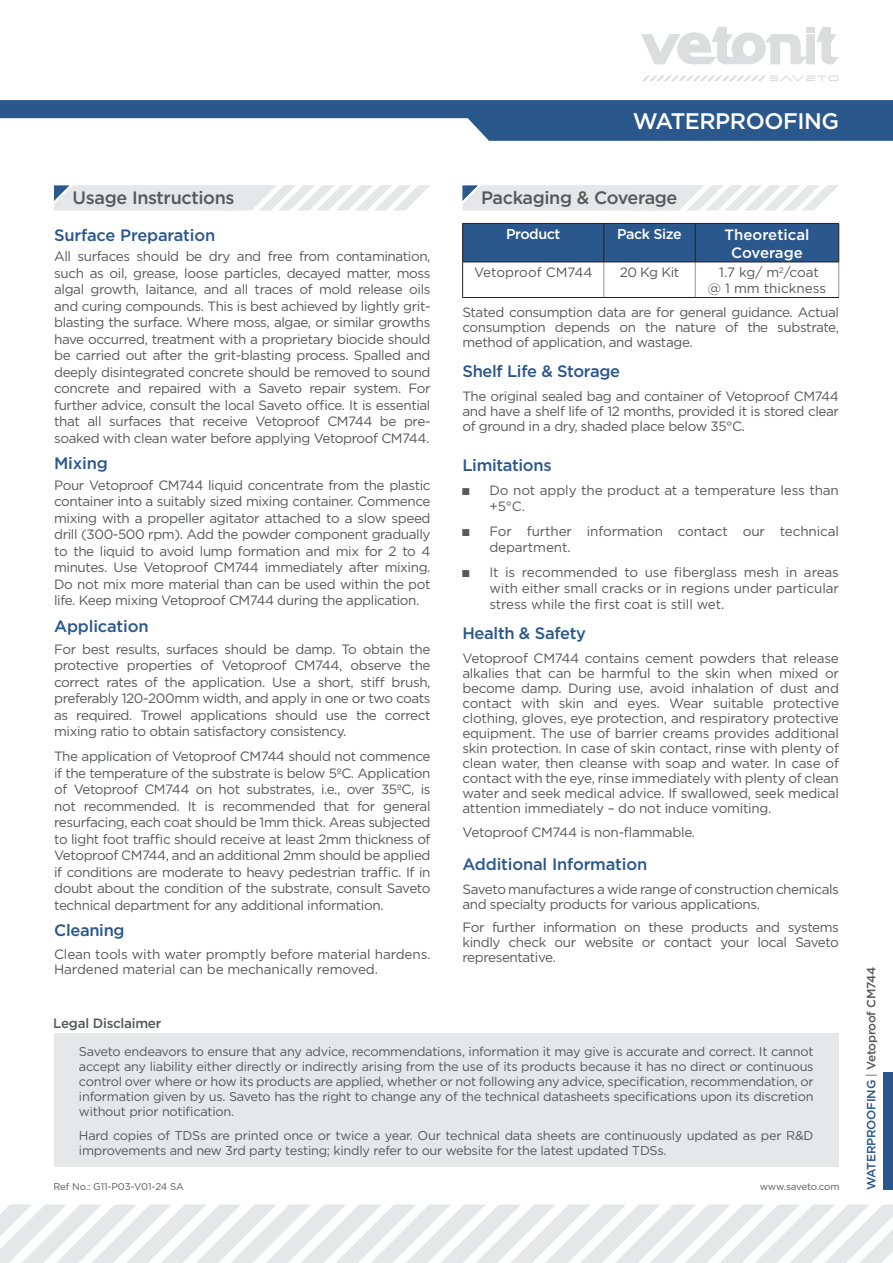
<style>
.page{position:relative;width:893px;height:1263px;background:#fff}
.page>*{position:absolute;margin:0;border:0;box-sizing:border-box;transform-origin:0 0}
.t1{font:500 22.5px "Gotham";letter-spacing:-.02em;color:#fff}
.t2{font:500 18px "Gotham";letter-spacing:-.02em;color:#57585a}
.t3{font:500 16.5px "Gotham";letter-spacing:-.02em;color:#2a578c}
.t4{font:500 15px/18px "Gotham";color:#fff;text-align:center}
.t5{font:500 14.25px "Gotham";letter-spacing:-.03em;color:#fff}
.t6{font:13.5px/16.5px "Gotham";letter-spacing:-.03em;color:#57585a;text-align:justify}
.t7{font:13.5px/16.2px "Gotham";letter-spacing:-.01em;color:#57585a}
.t8{font:13.5px/16.2px "Gotham";color:#57585a;text-align:center}
.t9{font:500 13.5px "Gotham";letter-spacing:-.02em;color:#57585a}
.t10{font:600 13.5px "Metronic Pro";color:#57585a}
.t11{font:12.75px/15px "Gotham";letter-spacing:-.02em;color:#57585a;text-align:justify}
.t12{font:500 12px "Gotham";letter-spacing:-.02em;color:#57585a}
.t13{font:9.75px "Gotham";letter-spacing:-.015em;color:#57585a}
.s1{color:#2a578c}
.s2{font-weight:400}
</style>
<div class="page">
<svg style="left:0;top:1204px;width:893px;height:59px"></svg>
<svg style="left:0;top:100px;width:893px;height:41px"></svg>
<svg style="left:54px;top:185px;width:376px;height:26px"></svg>
<div style="left:463px;top:224px;width:375px;height:38px;background:#2a578c"></div>
<hr style="left:462px;top:223px;width:142px;height:1px;background:#231f20">
<hr style="left:462px;top:224px;width:1px;height:38px;background:#231f20">
<hr style="left:604px;top:223px;width:91px;height:1px;background:#231f20">
<hr style="left:604px;top:224px;width:1px;height:38px;background:#231f20">
<hr style="left:695px;top:223px;width:144px;height:1px;background:#231f20">
<hr style="left:604px;top:262px;width:1px;height:35px;background:#939598">
<hr style="left:695px;top:224px;width:1px;height:38px;background:#231f20">
<hr style="left:838px;top:224px;width:1px;height:38px;background:#231f20">
<hr style="left:695px;top:262px;width:1px;height:35px;background:#939598">
<hr style="left:838px;top:262px;width:1px;height:35px;background:#939598">
<hr style="left:462px;top:262px;width:142px;height:1px;background:#231f20">
<hr style="left:462px;top:262px;width:1px;height:35px;background:#231f20">
<hr style="left:604px;top:262px;width:91px;height:1px;background:#231f20">
<hr style="left:695px;top:262px;width:144px;height:1px;background:#231f20">
<hr style="left:462px;top:297px;width:142px;height:1px;background:#231f20">
<hr style="left:604px;top:297px;width:91px;height:1px;background:#231f20">
<hr style="left:695px;top:297px;width:144px;height:1px;background:#231f20">
<svg style="left:641px;top:27px;width:198px;height:38px"></svg>
<svg style="left:642px;top:75px;width:196px;height:6px"></svg>
<div style="left:883px;top:1072px;width:10px;height:117px;background:#2a578c"></div>
<svg style="left:462px;top:185px;width:377px;height:26px"></svg>
<div style="left:54px;top:1033px;width:784px;height:134px;background:#e6e7e9"></div>
<h2 class="t2" style="left:73px;top:186px;width:163px">Usage Instructions</h2>
<p class="t3" style="left:54px;top:224px;width:163px">Surface Preparation</p>
<p class="t6" style="left:54px;top:248px;width:378px">All surfaces should be dry and free from contamination, such as oil, grease, loose particles, decayed matter, moss algal growth, laitance, and all traces of mold release oils and curing compounds. This is best achieved by lightly grit&shy;blasting the surface. Where moss, algae, or similar growths have occurred, treatment with a proprietary biocide should be carried out after the grit-blasting process. Spalled and deeply disintegrated concrete should be removed to sound concrete and repaired with a Saveto repair system. For further advice, consult the local Saveto office. It is essential that all surfaces that receive Vetoproof CM744 be pre&shy;soaked with clean water before applying Vetoproof CM744.</p>
<p class="t3" style="left:54px;top:452px;width:55px">Mixing</p>
<p class="t6" style="left:54px;top:476px;width:378px">Pour Vetoproof CM744 liquid concentrate from the plastic container into a suitably sized mixing container. Commence mixing with a propeller agitator attached to a slow speed drill (300-500 rpm). Add the powder component gradually to the liquid to avoid lump formation and mix for 2 to 4 minutes. Use Vetoproof CM744 immediately after mixing.<br>Do not mix more material than can be used within the pot life. Keep mixing Vetoproof CM744 during the application.</p>
<p class="t3" style="left:54px;top:615px;width:96px">Application</p>
<p class="t6" style="left:54px;top:640px;width:378px">For best results, surfaces should be damp. To obtain the protective properties of Vetoproof CM744, observe the correct rates of the application. Use a short, stiff brush, preferably 120-200mm width, and apply in one or two coats as required. Trowel applications should use the correct mixing ratio to obtain satisfactory consistency.</p>
<p class="t6" style="left:54px;top:748px;width:378px">The application of Vetoproof CM744 should not commence if the temperature of the substrate is below 5ºC. Application of Vetoproof CM744 on hot substrates, i.e., over 35ºC, is not recommended. It is recommended that for general resurfacing, each coat should be 1mm thick. Areas subjected to light foot traffic should receive at least 2mm thickness of Vetoproof CM744, and an additional 2mm should be applied if conditions are moderate to heavy pedestrian traffic. If in doubt about the condition of the substrate, consult Saveto technical department for any additional information.</p>
<p class="t3" style="left:54px;top:919px;width:72px">Cleaning</p>
<p class="t7" style="left:54px;top:947px;width:378px;line-height:15px">Clean tools with water promptly before material hardens.<br>Hardened material can be mechanically removed.</p>
<p class="t9" style="left:53px;top:1015px;width:110px">Legal Disclaimer</p>
<h1 class="t1" style="left:633px;top:106px;width:208px">WATERPROOFING</h1>
<h2 class="t2" style="left:481px;top:186px;width:198px">Packaging &amp; Coverage</h2>
<p class="t5" style="left:506px;top:225px;width:56px">Product</p>
<p class="t5" style="left:617px;top:225px;width:66px">Pack Size</p>
<p class="t4" style="left:725px;top:225px;width:86px">Theoretical<br>Coverage</p>
<p class="t8" style="left:474px;top:264px;width:120px">Vetoproof CM744</p>
<p class="t6" style="left:620px;top:264px;width:61px">20 Kg Kit</p>
<p class="t8" style="left:708px;top:264px;width:120px">1.7 kg/ m<sup>2</sup>/coat<br>@ 1 mm thickness</p>
<p class="t6" style="left:462px;top:304px;width:378px;line-height:15px">Stated consumption data are for general guidance. Actual consumption depends on the nature of the substrate, method of application, and wastage.</p>
<p class="t3" style="left:462px;top:360px;width:159px">Shelf Life &amp; Storage</p>
<p class="t6" style="left:462px;top:388px;width:378px;line-height:15px">The original sealed bag and container of Vetoproof CM744 and have a shelf life of 12 months, provided it is stored clear of ground in a dry, shaded place below 35°C.</p>
<p class="t3" style="left:462px;top:454px;width:91px">Limitations</p>
<p class="t10" style="left:462px;top:484px;width:8px">u</p>
<p class="t7" style="left:489px;top:482px;width:351px">Do not apply the product at a temperature less than +5°C.</p>
<p class="t10" style="left:462px;top:525px;width:8px">u</p>
<p class="t7" style="left:489px;top:523px;width:351px">For further information contact our technical department.</p>
<p class="t10" style="left:462px;top:566px;width:8px">u</p>
<p class="t6" style="left:489px;top:564px;width:351px">It is recommended to use fiberglass mesh in areas with either small cracks or in regions under particular stress while the first coat is still wet.</p>
<p class="t3" style="left:462px;top:623px;width:125px">Health &amp; Safety</p>
<p class="t6" style="left:462px;top:650px;width:378px;line-height:15px">Vetoproof CM744 contains cement powders that release alkalies that can be harmful to the skin when mixed or become damp. During use, avoid inhalation of dust and contact with skin and eyes. Wear suitable protective clothing, gloves, eye protection, and respiratory protective equipment. The use of barrier creams provides additional skin protection. In case of skin contact, rinse with plenty of clean water, then cleanse with soap and water. In case of contact with the eye, rinse immediately with plenty of clean water and seek medical advice. If swallowed, seek medical attention immediately – do not induce vomiting.</p>
<p class="t6" style="left:462px;top:823px;width:234px">Vetoproof CM744 is non-flammable.</p>
<p class="t3" style="left:462px;top:853px;width:186px">Additional Information</p>
<p class="t6" style="left:462px;top:881px;width:378px;line-height:15px">Saveto manufactures a wide range of construction chemicals and specialty products for various applications.</p>
<p class="t6" style="left:462px;top:919px;width:378px;line-height:15px">For further information on these products and systems kindly check our website or contact your local Saveto representative.</p>
<p class="t11" style="left:79px;top:1044px;width:736px">Saveto endeavors to ensure that any advice, recommendations, information it may give is accurate and correct. It cannot accept any liability either directly or indirectly arising from the use of its products because it has no direct or continuous control over where or how its products are applied, whether or not following any advice, specification, recommendation, or information given by us. Saveto has the right to change any of the technical datasheets specifications upon its discretion without prior notification.</p>
<p class="t11" style="left:79px;top:1127px;width:736px">Hard copies of TDSs are printed once or twice a year. Our technical data sheets are continuously updated as per R&amp;D improvements and new 3rd party testing; kindly refer to our website for the latest updated TDSs.</p>
<p class="t13" style="left:53px;top:1180px;width:132px">Ref No.: G11-P03-V01-24 SA</p>
<p class="t13" style="left:760px;top:1180px;width:82px">www.saveto.com</p>
<p class="t12" style="left:863px;top:1190px;width:225px;rotate:-90deg"><span class="s1">WATERPROOFING</span> <span class="s2">|</span> Vetoproof CM744</p>
</div>
